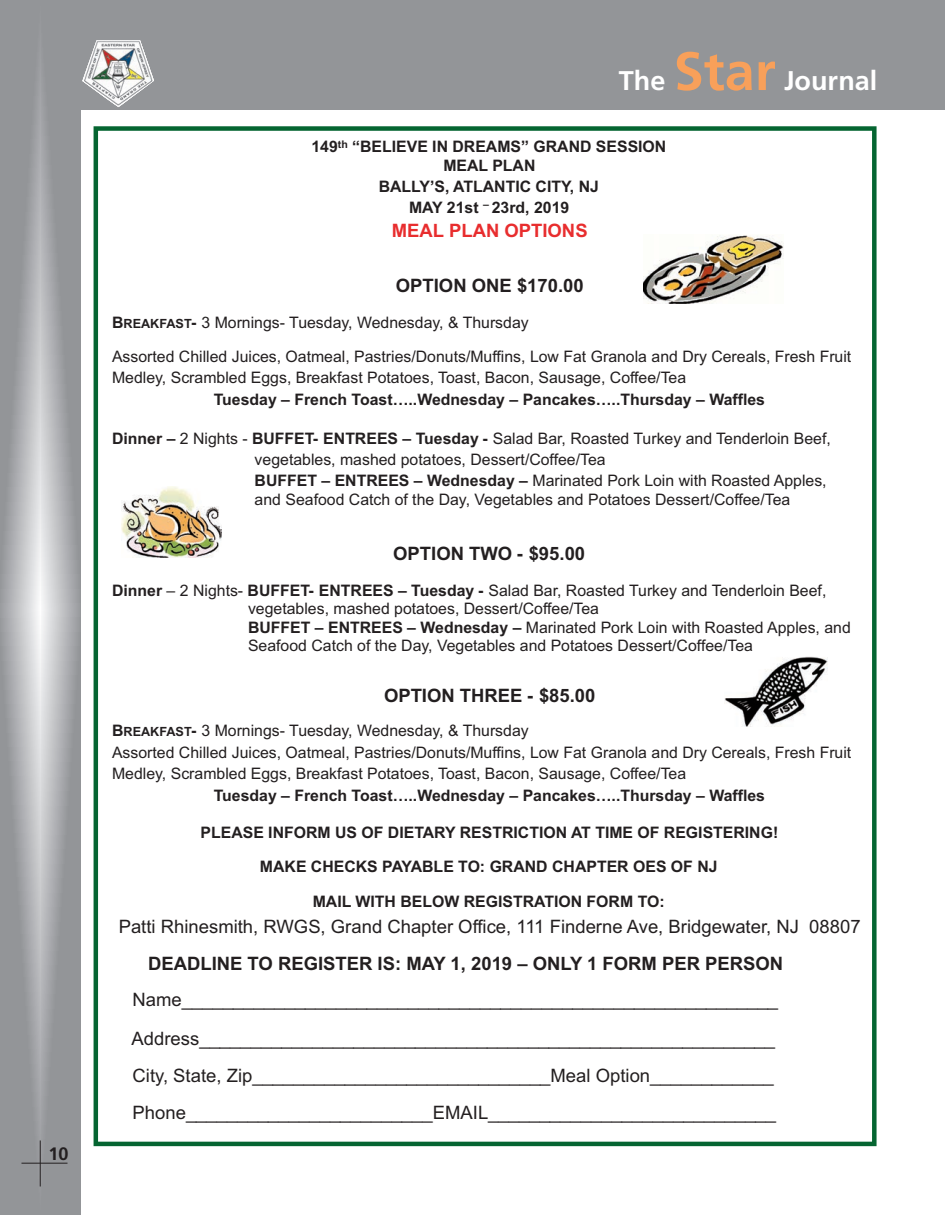
<style>
.page{position:relative;width:945px;height:1215px;background:#fff}
.page>*{position:absolute;margin:0;border:0;box-sizing:border-box;transform-origin:0 0}
.t1{font:700 27px "Frutiger";color:#fff}
.t2{font:18.45px/37.3px "Arial";color:#231f20}
.t3{font:700 18.45px "Arial";color:#231f20}
.t4{font:700 18.45px "Arial";color:#e82d2e}
.t5{font:700 18px "Frutiger";color:#231f20}
.t6{font:15.9px/18.5px "Arial";color:#231f20}
.t7{font:700 15.9px/18.5px "Arial";color:#231f20;text-align:center}
.s1{font-size:54px;color:#f8a05a}
.s2{font-weight:700}
.s3{font-weight:700;font-size:12.6px}
</style>
<div class="page">
<div style="left:932px;top:0;width:13px;height:110px;background:#939598"></div>
<svg style="left:0;top:0;width:81px;height:1215px;background:#a4a6a9"></svg>
<div style="left:68px;top:0;width:864px;height:110px;background:#939598"></div>
<hr style="left:21px;top:1163px;width:47px;height:1px;background:#231f20">
<hr style="left:40px;top:1140px;width:1px;height:46px;background:#231f20">
<img style="left:82px;top:40px;width:72px;height:67px">
<img style="left:643px;top:235px;width:141px;height:69px">
<img style="left:121px;top:487px;width:100px;height:70px">
<img style="left:725px;top:657px;width:102px;height:69px">
<div style="left:94px;top:126px;width:783px;height:1020px;border:4px solid #056531"></div>
<p class="t5" style="left:49px;top:1146px;width:22px">10</p>
<h1 class="t1" style="left:619px;top:70px;width:260px">The <span class="s1">Star</span> Journal</h1>
<p class="t7" style="left:311px;top:138px;width:357px">149<sup>th</sup> “BELIEVE IN DREAMS” GRAND SESSION<br>MEAL PLAN</p>
<p class="t7" style="left:379px;top:176px;width:222px;line-height:21.1px">BALLY’S, ATLANTIC CITY, NJ<br>MAY 21st <sup>–</sup> 23rd, 2019</p>
<p class="t4" style="left:392px;top:220px;width:197px">MEAL PLAN OPTIONS</p>
<p class="t3" style="left:396px;top:275px;width:189px">OPTION ONE $170.00</p>
<p class="t6" style="left:112px;top:305px;width:741px;line-height:34.3px"><span class="s2">B</span><span class="s3">REAKFAST</span><span class="s2">-</span> 3 Mornings- Tuesday, Wednesday, &amp; Thursday<br>Assorted Chilled Juices, Oatmeal, Pastries/Donuts/Muffins, Low Fat Granola and Dry Cereals, Fresh Fruit</p>
<p class="t6" style="left:112px;top:369px;width:576px">Medley, Scrambled Eggs, Breakfast Potatoes, Toast, Bacon, Sausage, Coffee/Tea</p>
<p class="t7" style="left:214px;top:390px;width:553px">Tuesday – French Toast…..Wednesday – Pancakes…..Thursday – Waffles</p>
<p class="t6" style="left:255px;top:428px;width:578px;line-height:21.1px;text-indent:-143px"><span class="s2">Dinner –</span> 2 Nights - <span class="s2">BUFFET- ENTREES – Tuesday -</span> Salad Bar, Roasted Turkey and Tenderloin Beef, vegetables, mashed potatoes, Dessert/Coffee/Tea<br><span class="s2">BUFFET – ENTREES – Wednesday –</span> Marinated Pork Loin with Roasted Apples,</p>
<p class="t6" style="left:255px;top:490px;width:537px">and Seafood Catch of the Day, Vegetables and Potatoes Dessert/Coffee/Tea</p>
<p class="t3" style="left:393px;top:543px;width:194px">OPTION TWO - $95.00</p>
<p class="t6" style="left:248px;top:581px;width:604px;text-indent:-136px"><span class="s2">Dinner</span> – 2 Nights- <span class="s2">BUFFET- ENTREES – Tuesday -</span> Salad Bar, Roasted Turkey and Tenderloin Beef, vegetables, mashed potatoes, Dessert/Coffee/Tea<br><span class="s2">BUFFET – ENTREES – Wednesday –</span> Marinated Pork Loin with Roasted Apples, and Seafood Catch of the Day, Vegetables and Potatoes Dessert/Coffee/Tea</p>
<p class="t3" style="left:384px;top:684px;width:213px">OPTION THREE - $85.00</p>
<p class="t6" style="left:112px;top:720px;width:741px;line-height:21.8px"><span class="s2">B</span><span class="s3">REAKFAST</span><span class="s2">-</span> 3 Mornings- Tuesday, Wednesday, &amp; Thursday<br>Assorted Chilled Juices, Oatmeal, Pastries/Donuts/Muffins, Low Fat Granola and Dry Cereals, Fresh Fruit<br>Medley, Scrambled Eggs, Breakfast Potatoes, Toast, Bacon, Sausage, Coffee/Tea</p>
<p class="t7" style="left:214px;top:786px;width:553px">Tuesday – French Toast…..Wednesday – Pancakes…..Thursday – Waffles</p>
<p class="t7" style="left:201px;top:815px;width:579px;line-height:34.3px">PLEASE INFORM US OF DIETARY RESTRICTION AT TIME OF REGISTERING!<br>MAKE CHECKS PAYABLE TO: GRAND CHAPTER OES OF NJ</p>
<p class="t7" style="left:313px;top:893px;width:353px">MAIL WITH BELOW REGISTRATION FORM TO:</p>
<p class="t2" style="left:119px;top:908px;width:744px">Patti Rhinesmith, RWGS, Grand Chapter Office, 111 Finderne Ave, Bridgewater, NJ 08807</p>
<p class="t3" style="left:148px;top:952px;width:637px">DEADLINE TO REGISTER IS: MAY 1, 2019 – ONLY 1 FORM PER PERSON</p>
<p class="t2" style="left:132px;top:981px;width:648px">Name__________________________________________________________ Address________________________________________________________ City, State, Zip_____________________________Meal Option____________ Phone________________________EMAIL____________________________</p>
</div>
